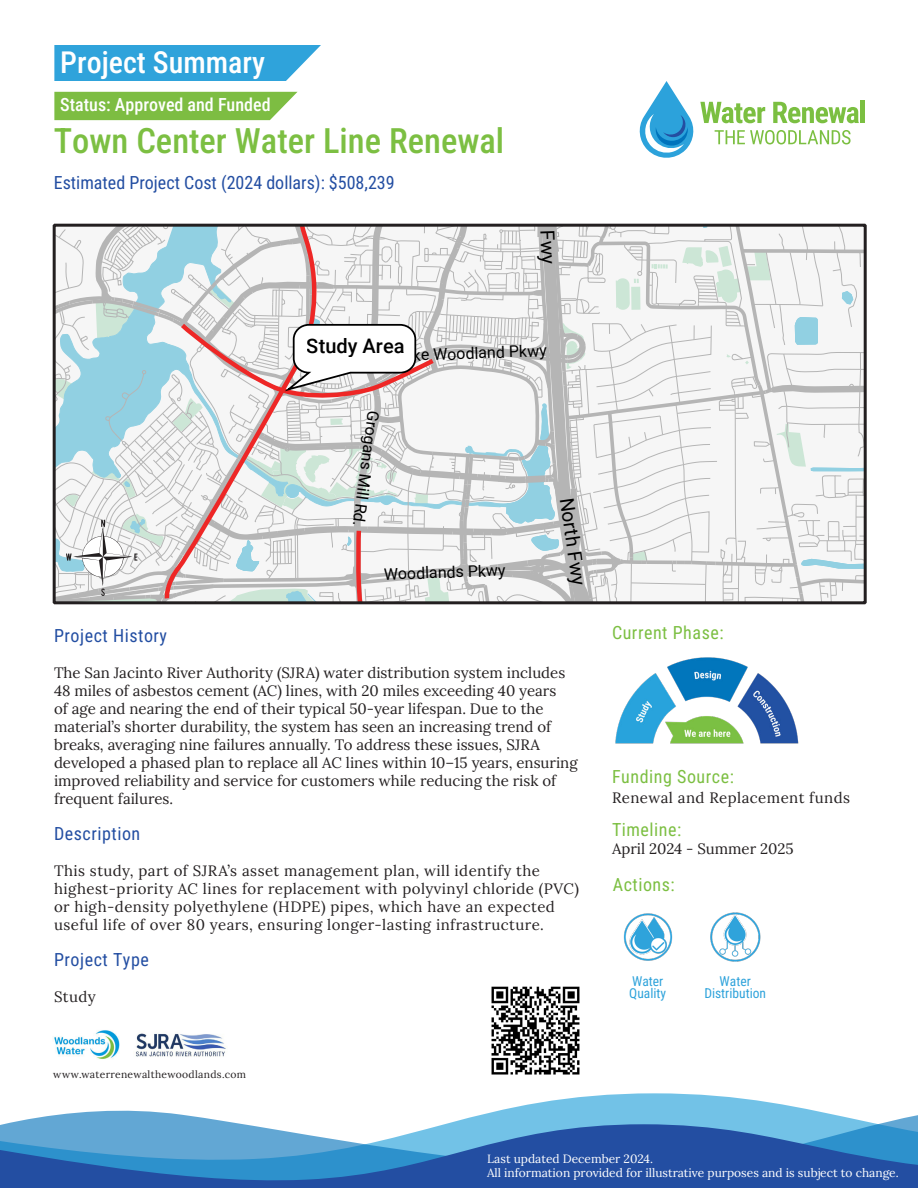
<style>
.page{position:relative;width:918px;height:1188px;background:#fff}
.page>*{position:absolute;margin:0;border:0;box-sizing:border-box;transform-origin:0 0}
.t1{font:34.5px "Roboto Condensed";color:#7cbf42}
.t2{font:30px "Roboto Condensed";color:#fff}
.t3{font:500 20.1px "Roboto";color:#000}
.t4{font:19.35px "Roboto";color:#000}
.t5{font:18px "Roboto Condensed";letter-spacing:.03em;color:#7cbf42}
.t6{font:18px "Roboto Condensed";color:#234ea2}
.t7{font:18px "Roboto Condensed";letter-spacing:.03em;color:#234ea2}
.t8{font:18px "Roboto Condensed";color:#fff}
.t9{font:16.05px "Roboto";color:#000}
.t10{font:15px/18px "Lora";color:#231f20}
.t11{font:15px/18px "Lora";letter-spacing:.03em;color:#231f20}
.t12{font:13.5px/12px "Roboto Condensed";color:#2fa3db}
.t13{font:12px/13.5px "Lora";color:#fff}
.t14{font:10.35px "Lora";letter-spacing:.03em;color:#231f20}
</style>
<div class="page">
<hr style="left:861px;top:101px;width:4px;height:22px;background:#7bbf41">
<svg style="left:639px;top:81px;width:220px;height:77px"></svg>
<svg style="left:54px;top:45px;width:267px;height:36px;background:#3ca9dd"></svg>
<div style="left:54px;top:92px;width:244px;height:28px;background:#7dbd42"></div>
<svg style="left:42px;top:1093px;width:876px;height:24px"></svg>
<svg style="left:0;top:1117px;width:918px;height:71px;background:#4781bf"></svg>
<img style="left:136px;top:1033px;width:90px;height:24px">
<img style="left:54px;top:1030px;width:66px;height:29px">
<img style="left:491px;top:986px;width:89px;height:89px">
<img style="left:710px;top:912px;width:51px;height:50px">
<img style="left:623px;top:913px;width:50px;height:48px">
<img style="left:615px;top:657px;width:184px;height:87px">
<svg style="left:54px;top:225px;width:811px;height:378px"></svg>
<h2 class="t2" style="left:60px;top:51px;width:206px">Project Summary</h2>
<p class="t8" style="left:60px;top:97px;width:212px">Status: Approved and Funded</p>
<h1 class="t1" style="left:54px;top:121px;width:452px">Town Center Water Line Renewal</h1>
<p class="t6" style="left:54px;top:174px;width:342px">Estimated Project Cost (2024 dollars): $508,239</p>
<h3 class="t3" style="left:307px;top:338px;width:99px">Study Area</h3>
<p class="t9" style="left:395px;top:349px;width:153px;rotate:-2deg">Lake Woodland Pkwy</p>
<p class="t9" style="left:381px;top:412px;width:118px;rotate:98deg">Grogans Mill Rd.</p>
<p class="t9" style="left:384px;top:568px;width:123px;rotate:-2deg">Woodlands Pkwy</p>
<p class="t4" style="left:574px;top:497px;width:90px;rotate:82deg">North Fwy</p>
<p class="t7" style="left:54px;top:627px;width:115px">Project History</p>
<p class="t10" style="left:54px;top:663px;width:525px">The San Jacinto River Authority (SJRA) water distribution system includes 48 miles of asbestos cement (AC) lines, with 20 miles exceeding 40 years<br>of age and nearing the end of their typical 50-year lifespan. Due to the material’s shorter durability, the system has seen an increasing trend of breaks, averaging nine failures annually. To address these issues, SJRA developed a phased plan to replace all AC lines within 10–15 years, ensuring improved reliability and service for customers while reducing the risk of frequent failures.</p>
<p class="t7" style="left:54px;top:825px;width:88px">Description</p>
<p class="t11" style="left:54px;top:861px;width:526px">This study, part of SJRA’s asset management plan, will identify the highest-priority AC lines for replacement with polyvinyl chloride (PVC) or high-density polyethylene (HDPE) pipes, which have an expected useful life of over 80 years, ensuring longer-lasting infrastructure.</p>
<p class="t7" style="left:54px;top:951px;width:96px">Project Type</p>
<p class="t10" style="left:54px;top:989px;width:43px">Study</p>
<p class="t14" style="left:53px;top:1071px;width:194px">www.waterrenewalthewoodlands.com</p>
<p class="t5" style="left:612px;top:624px;width:113px">Current Phase:</p>
<p class="t5" style="left:612px;top:768px;width:123px">Funding Source:</p>
<p class="t5" style="left:612px;top:821px;width:71px">Timeline:</p>
<p class="t11" style="left:612px;top:790px;width:240px">Renewal and Replacement funds</p>
<p class="t10" style="left:612px;top:839px;width:183px">April 2024 - Summer 2025</p>
<p class="t5" style="left:613px;top:876px;width:64px">Actions:</p>
<p class="t12" style="left:629px;top:975px;width:38px">Water<br>Quality</p>
<p class="t12" style="left:704px;top:975px;width:63px;text-align:center">Water<br>Distribution</p>
<p class="t13" style="left:487px;top:1153px;width:413px">Last updated December 2024.<br>All information provided for illustrative purposes and is subject to change.</p>
</div>
